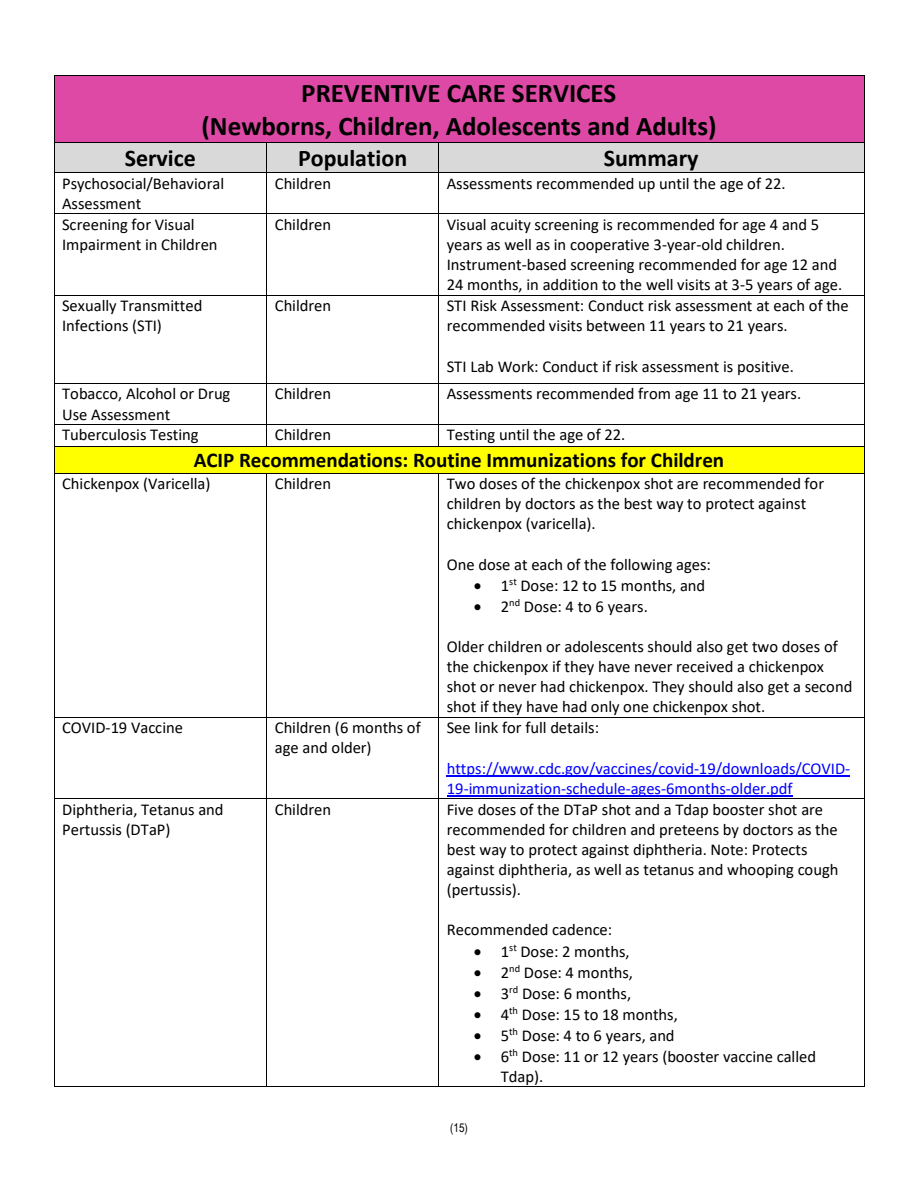
<style>
.page{position:relative;width:918px;height:1188px;background:#fff}
.page>*{position:absolute;margin:0;border:0;box-sizing:border-box;transform-origin:0 0}
.t1{font:700 27px/33px "Calibri";color:#000;text-align:center}
.t2{font:700 24px "Calibri";color:#000}
.t3{font:700 21px "Calibri";color:#000}
.t4{font:16.5px/20.1px "Calibri";color:#000}
.t5{font:16.5px/20.1px "Calibri";color:#00f}
.t6{font:12px "Arial Narrow";color:#000}
</style>
<div class="page">
<div style="left:62px;top:76px;width:794px;height:33px;background:#df49a6"></div>
<div style="left:62px;top:109px;width:794px;height:33px;background:#df49a6"></div>
<hr style="left:54px;top:76px;width:810px;height:1px;background:#000">
<hr style="left:54px;top:76px;width:1px;height:66px;background:#000">
<hr style="left:864px;top:76px;width:1px;height:66px;background:#000">
<div style="left:54px;top:143px;width:212px;height:29px;background:#d9d9d9"></div>
<div style="left:267px;top:143px;width:171px;height:29px;background:#d9d9d9"></div>
<div style="left:439px;top:143px;width:425px;height:29px;background:#d9d9d9"></div>
<hr style="left:54px;top:142px;width:213px;height:1px;background:#000">
<hr style="left:267px;top:142px;width:171px;height:1px;background:#000">
<hr style="left:439px;top:142px;width:425px;height:1px;background:#000">
<svg style="left:54px;top:143px;width:1px;height:29px"></svg>
<hr style="left:54px;top:172px;width:213px;height:1px;background:#000">
<hr style="left:267px;top:172px;width:171px;height:1px;background:#000">
<svg style="left:438px;top:142px;width:1px;height:31px"></svg>
<hr style="left:439px;top:172px;width:425px;height:1px;background:#000">
<svg style="left:864px;top:142px;width:1px;height:31px"></svg>
<hr style="left:54px;top:173px;width:1px;height:40px;background:#000">
<hr style="left:267px;top:173px;width:1px;height:40px;background:#000">
<hr style="left:438px;top:173px;width:1px;height:40px;background:#000">
<hr style="left:864px;top:173px;width:1px;height:40px;background:#000">
<hr style="left:54px;top:213px;width:213px;height:1px;background:#000">
<hr style="left:267px;top:213px;width:171px;height:1px;background:#000">
<hr style="left:439px;top:213px;width:425px;height:1px;background:#000">
<hr style="left:54px;top:214px;width:1px;height:81px;background:#000">
<hr style="left:267px;top:214px;width:1px;height:81px;background:#000">
<hr style="left:438px;top:214px;width:1px;height:81px;background:#000">
<hr style="left:864px;top:214px;width:1px;height:81px;background:#000">
<hr style="left:54px;top:295px;width:213px;height:1px;background:#000">
<hr style="left:267px;top:295px;width:171px;height:1px;background:#000">
<hr style="left:439px;top:295px;width:425px;height:1px;background:#000">
<hr style="left:54px;top:295px;width:1px;height:88px;background:#000">
<hr style="left:267px;top:295px;width:1px;height:88px;background:#000">
<hr style="left:438px;top:295px;width:1px;height:88px;background:#000">
<hr style="left:864px;top:295px;width:1px;height:88px;background:#000">
<hr style="left:54px;top:383px;width:213px;height:1px;background:#000">
<hr style="left:267px;top:383px;width:171px;height:1px;background:#000">
<hr style="left:439px;top:383px;width:425px;height:1px;background:#000">
<hr style="left:54px;top:384px;width:1px;height:40px;background:#000">
<hr style="left:267px;top:384px;width:1px;height:40px;background:#000">
<hr style="left:438px;top:384px;width:1px;height:40px;background:#000">
<hr style="left:864px;top:384px;width:1px;height:40px;background:#000">
<hr style="left:54px;top:424px;width:213px;height:1px;background:#000">
<hr style="left:267px;top:424px;width:171px;height:1px;background:#000">
<hr style="left:439px;top:424px;width:425px;height:1px;background:#000">
<div style="left:62px;top:447px;width:794px;height:26px;background:#ff0"></div>
<hr style="left:54px;top:446px;width:213px;height:1px;background:#000">
<hr style="left:267px;top:446px;width:171px;height:1px;background:#000">
<svg style="left:438px;top:424px;width:1px;height:23px"></svg>
<hr style="left:439px;top:446px;width:425px;height:1px;background:#000">
<svg style="left:54px;top:425px;width:1px;height:48px"></svg>
<hr style="left:54px;top:473px;width:213px;height:1px;background:#000">
<hr style="left:267px;top:473px;width:171px;height:1px;background:#000">
<hr style="left:439px;top:473px;width:425px;height:1px;background:#000">
<svg style="left:864px;top:424px;width:1px;height:50px"></svg>
<hr style="left:54px;top:474px;width:1px;height:243px;background:#000">
<hr style="left:267px;top:474px;width:1px;height:243px;background:#000">
<hr style="left:438px;top:474px;width:1px;height:243px;background:#000">
<hr style="left:864px;top:474px;width:1px;height:243px;background:#000">
<hr style="left:447px;top:775px;width:403px;height:2px;background:#00f">
<hr style="left:447px;top:796px;width:345px;height:1px;background:#00f">
<hr style="left:54px;top:717px;width:213px;height:1px;background:#000">
<hr style="left:267px;top:717px;width:171px;height:1px;background:#000">
<hr style="left:439px;top:717px;width:425px;height:1px;background:#000">
<hr style="left:54px;top:718px;width:1px;height:80px;background:#000">
<hr style="left:267px;top:718px;width:1px;height:80px;background:#000">
<hr style="left:438px;top:718px;width:1px;height:80px;background:#000">
<hr style="left:864px;top:718px;width:1px;height:80px;background:#000">
<hr style="left:54px;top:798px;width:213px;height:1px;background:#000">
<hr style="left:267px;top:798px;width:171px;height:1px;background:#000">
<hr style="left:439px;top:798px;width:425px;height:1px;background:#000">
<hr style="left:54px;top:799px;width:1px;height:287px;background:#000">
<hr style="left:54px;top:1086px;width:213px;height:1px;background:#000">
<hr style="left:267px;top:799px;width:1px;height:287px;background:#000">
<hr style="left:267px;top:1086px;width:171px;height:1px;background:#000">
<hr style="left:438px;top:799px;width:1px;height:287px;background:#000">
<hr style="left:439px;top:1086px;width:425px;height:1px;background:#000">
<hr style="left:864px;top:799px;width:1px;height:287px;background:#000">
<h1 class="t1" style="left:201px;top:76px;width:517px">PREVENTIVE CARE SERVICES<br>(Newborns, Children, Adolescents and Adults)</h1>
<h2 class="t2" style="left:125px;top:141px;width:73px">Service</h2>
<h2 class="t2" style="left:298px;top:141px;width:111px">Population</h2>
<h2 class="t2" style="left:604px;top:141px;width:96px">Summary</h2>
<p class="t4" style="left:62px;top:173px;width:164px">Psychosocial/Behavioral<br>Assessment</p>
<p class="t4" style="left:275px;top:173px;width:58px">Children</p>
<p class="t4" style="left:447px;top:173px;width:340px">Assessments recommended up until the age of 22.</p>
<p class="t4" style="left:62px;top:214px;width:157px">Screening for Visual<br>Impairment in Children</p>
<p class="t4" style="left:275px;top:214px;width:58px">Children</p>
<p class="t4" style="left:447px;top:214px;width:397px">Visual acuity screening is recommended for age 4 and 5 years as well as in cooperative 3-year-old children.<br>Instrument-based screening recommended for age 12 and 24 months, in addition to the well visits at 3-5 years of age.</p>
<p class="t4" style="left:62px;top:295px;width:142px">Sexually Transmitted<br>Infections (STI)</p>
<p class="t4" style="left:275px;top:295px;width:58px">Children</p>
<p class="t4" style="left:447px;top:295px;width:404px">STI Risk Assessment: Conduct risk assessment at each of the recommended visits between 11 years to 21 years.</p>
<p class="t4" style="left:447px;top:356px;width:349px">STI Lab Work: Conduct if risk assessment is positive.</p>
<p class="t4" style="left:62px;top:383px;width:170px">Tobacco, Alcohol or Drug<br>Use Assessment</p>
<p class="t4" style="left:275px;top:383px;width:58px">Children</p>
<p class="t4" style="left:447px;top:383px;width:356px">Assessments recommended from age 11 to 21 years.</p>
<p class="t4" style="left:62px;top:425px;width:138px">Tuberculosis Testing</p>
<p class="t4" style="left:275px;top:425px;width:58px">Children</p>
<p class="t4" style="left:447px;top:425px;width:180px">Testing until the age of 22.</p>
<p class="t3" style="left:194px;top:445px;width:532px">ACIP Recommendations: Routine Immunizations for Children</p>
<p class="t4" style="left:62px;top:473px;width:150px">Chickenpox (Varicella)</p>
<p class="t4" style="left:275px;top:473px;width:58px">Children</p>
<p class="t4" style="left:447px;top:473px;width:379px">Two doses of the chickenpox shot are recommended for children by doctors as the best way to protect against chickenpox (varicella).</p>
<p class="t4" style="left:447px;top:554px;width:266px">One dose at each of the following ages:</p>
<p class="t4" style="left:474px;top:575px;width:233px">• 1<sup>st</sup> Dose: 12 to 15 months, and</p>
<p class="t4" style="left:474px;top:596px;width:176px">• 2<sup>nd</sup> Dose: 4 to 6 years.</p>
<p class="t4" style="left:447px;top:636px;width:407px">Older children or adolescents should also get two doses of the chickenpox if they have never received a chickenpox shot or never had chickenpox. They should also get a second shot if they have had only one chickenpox shot.</p>
<p class="t4" style="left:62px;top:717px;width:122px">COVID-19 Vaccine</p>
<p class="t4" style="left:275px;top:717px;width:147px">Children (6 months of age and older)</p>
<p class="t4" style="left:447px;top:717px;width:154px">See link for full details:</p>
<p class="t5" style="left:447px;top:758px;width:405px">https://www.cdc.gov/vaccines/covid-19/downloads/COVID-<br>19-immunization-schedule-ages-6months-older.pdf</p>
<p class="t4" style="left:62px;top:799px;width:163px">Diphtheria, Tetanus and<br>Pertussis (DTaP)</p>
<p class="t4" style="left:275px;top:799px;width:58px">Children</p>
<p class="t4" style="left:447px;top:799px;width:393px">Five doses of the DTaP shot and a Tdap booster shot are recommended for children and preteens by doctors as the best way to protect against diphtheria. Note: Protects against diphtheria, as well as tetanus and whooping cough (pertussis).</p>
<p class="t4" style="left:447px;top:920px;width:167px">Recommended cadence:</p>
<p class="t4" style="left:474px;top:941px;width:158px">• 1<sup>st</sup> Dose: 2 months,</p>
<p class="t4" style="left:474px;top:962px;width:161px">• 2<sup>nd</sup> Dose: 4 months,</p>
<p class="t4" style="left:474px;top:983px;width:159px">• 3<sup>rd</sup> Dose: 6 months,</p>
<p class="t4" style="left:474px;top:1004px;width:206px">• 4<sup>th</sup> Dose: 15 to 18 months,</p>
<p class="t4" style="left:474px;top:1025px;width:202px">• 5<sup>th</sup> Dose: 4 to 6 years, and</p>
<p class="t4" style="left:501px;top:1046px;width:317px;text-indent:-27px">• 6<sup>th</sup> Dose: 11 or 12 years (booster vaccine called<br>Tdap).</p>
<p class="t6" style="left:450px;top:1119px;width:19px">(15)</p>
</div>
